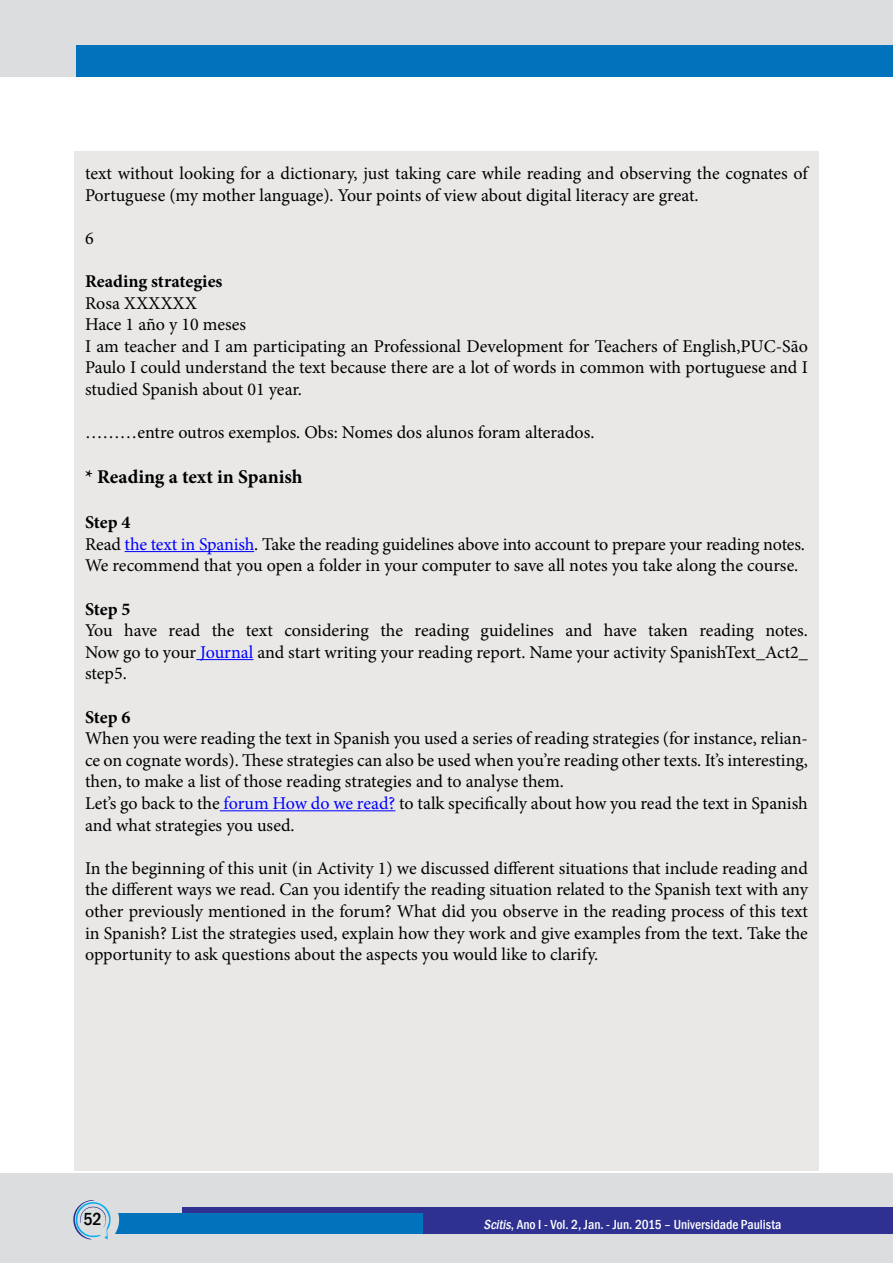
<style>
.page{position:relative;width:893px;height:1263px;background:#fff}
.page>*{position:absolute;margin:0;border:0;box-sizing:border-box;transform-origin:0 0}
.t1{font:700 19.5px "Minion Pro";color:#000}
.t2{font:18px/21.6px "Minion Pro";letter-spacing:-.005em;color:#000}
.t3{font:700 18px "Minion Pro";color:#000}
.t4{font:500 condensed 18px "Franklin Gothic";color:#000}
.t5{font:500 condensed 13.5px "Franklin Gothic";color:#fff}
.s1{font-weight:700}
.s2{color:#00f}
.s3{font-style:italic}
</style>
<div class="page">
<div style="left:0;top:0;width:893px;height:77px;background:#dcddde"></div>
<div style="left:77px;top:45px;width:816px;height:32px;background:#0073bc"></div>
<div style="left:0;top:1174px;width:893px;height:89px;background:#dcddde"></div>
<div style="left:182px;top:1208px;width:711px;height:26px;background:#2e3092"></div>
<div style="left:115px;top:1214px;width:308px;height:20px;background:#0073bc"></div>
<svg style="left:73px;top:1200px;width:46px;height:40px"></svg>
<div style="left:74px;top:151px;width:745px;height:1020px;background:#e9e8e7"></div>
<hr style="left:125px;top:551px;width:129px;height:1px;background:#00f">
<hr style="left:196px;top:659px;width:57px;height:1px;background:#00f">
<hr style="left:220px;top:810px;width:175px;height:1px;background:#00f">
<p class="t2" style="left:85px;top:162px;width:724px">text without looking for a dictionary, just taking care while reading and observing the cognates of<br>Portuguese (my mother language). Your points of view about digital literacy are great.</p>
<p class="t2" style="left:85px;top:227px;width:10px">6</p>
<p class="t3" style="left:85px;top:268px;width:139px">Reading strategies</p>
<p class="t2" style="left:85px;top:292px;width:724px">Rosa XXXXXX<br>Hace 1 año y 10 meses<br>I am teacher and I am participating an Professional Development for Teachers of English,PUC-São Paulo I could understand the text because there are a lot of words in common with portuguese and I studied Spanish about 01 year.</p>
<p class="t2" style="left:85px;top:422px;width:511px">………entre outros exemplos. Obs: Nomes dos alunos foram alterados.</p>
<p class="t1" style="left:85px;top:463px;width:219px">* Reading a text in Spanish</p>
<p class="t2" style="left:85px;top:512px;width:721px"><span class="s1">Step 4<br></span>Read <span class="s2">the text in Spanish</span>. Take the reading guidelines above into account to prepare your reading notes.<br>We recommend that you open a folder in your computer to save all notes you take along the course.</p>
<p class="t3" style="left:85px;top:596px;width:47px">Step 5</p>
<p class="t2" style="left:85px;top:620px;width:724px;text-align:justify">You have read the text considering the reading guidelines and have taken reading notes.<br>Now go to your <span class="s2">Journal</span> and start writing your reading report. Name your activity SpanishText_Act2_ step5.</p>
<p class="t3" style="left:85px;top:704px;width:47px">Step 6</p>
<p class="t2" style="left:85px;top:728px;width:724px">When you were reading the text in Spanish you used a series of reading strategies (for instance, relian&shy;ce on cognate words). These strategies can also be used when you’re reading other texts. It’s interesting, then, to make a list of those reading strategies and to analyse them.<br>Let’s go back to the <span class="s2">forum How do we read?</span> to talk specifically about how you read the text in Spanish and what strategies you used.</p>
<p class="t2" style="left:85px;top:857px;width:724px;text-align:justify">In the beginning of this unit (in Activity 1) we discussed different situations that include reading and the different ways we read. Can you identify the reading situation related to the Spanish text with any other previously mentioned in the forum? What did you observe in the reading process of this text in Spanish? List the strategies used, explain how they work and give examples from the text. Take the opportunity to ask questions about the aspects you would like to clarify.</p>
<p class="t4" style="left:83px;top:1207px;width:20px">52</p>
<p class="t5" style="left:484px;top:1215px;width:299px"><span class="s3">Scitis</span>, Ano I - Vol. 2, Jan. - Jun. 2015 – Universidade Paulista</p>
</div>
